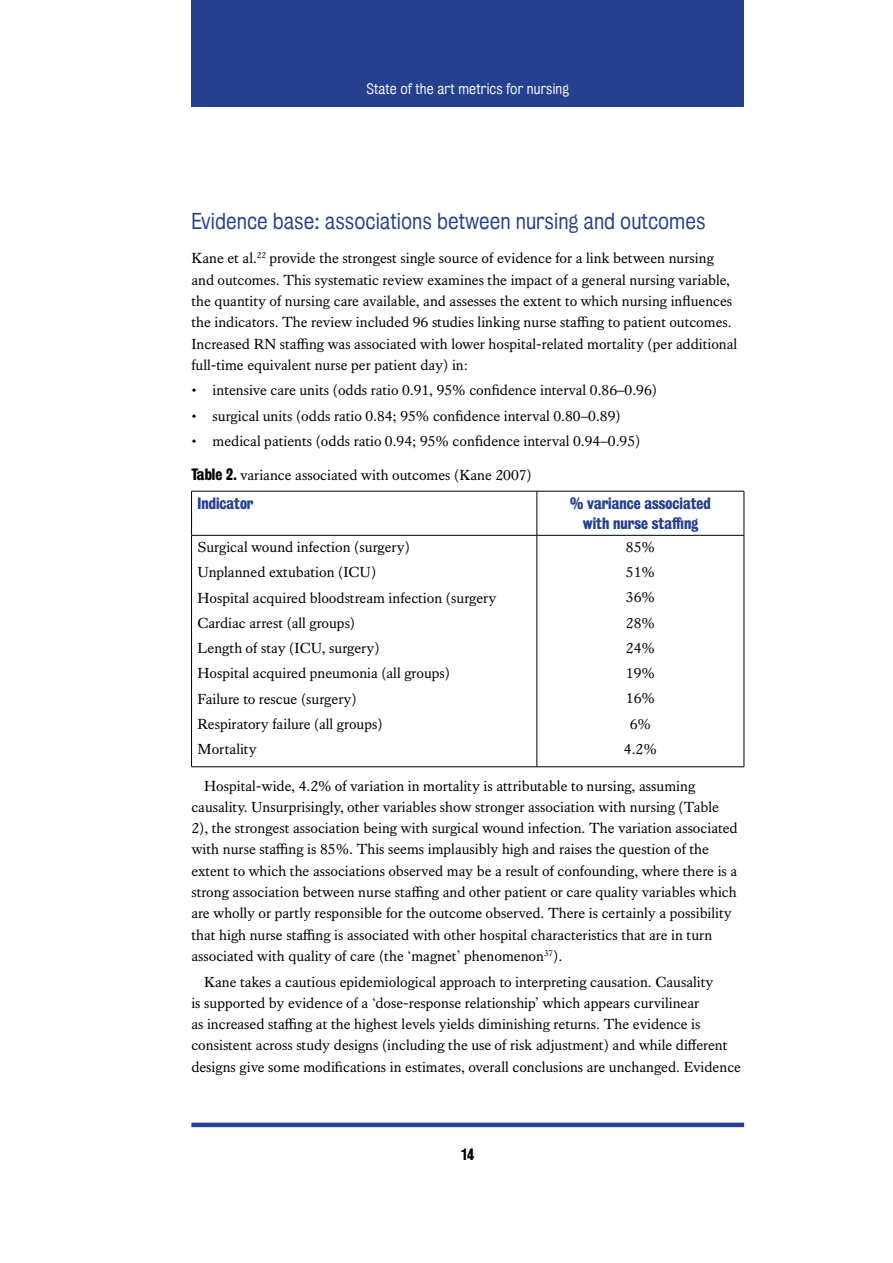
<style>
.page{position:relative;width:893px;height:1263px;background:#fff}
.page>*{position:absolute;margin:0;border:0;box-sizing:border-box;transform-origin:0 0}
.t1{font:21px "Kings Bureau Grot Five One";color:#25408f}
.t2{font:15px/21.3px "Kings Caslon Text";color:#000}
.t3{font:15px/20.1px "Kings Bureau Grot Three Seven";color:#25408f;text-align:center}
.t4{font:15px "Kings Bureau Grot Three Seven";color:#000}
.t5{font:13.8px "Kings Bureau Grot Five One";letter-spacing:.01em;color:#fff}
.s1{font-family:"Kings Bureau Grot Three Seven"}
</style>
<div class="page">
<div style="left:191px;top:0;width:553px;height:106px;background:#25408f"></div>
<hr style="left:191px;top:1123px;width:553px;height:4px;background:#25408f">
<hr style="left:191px;top:491px;width:346px;height:1px;background:#000">
<hr style="left:191px;top:491px;width:1px;height:44px;background:#000">
<hr style="left:537px;top:491px;width:207px;height:1px;background:#000">
<hr style="left:537px;top:491px;width:1px;height:44px;background:#000">
<hr style="left:744px;top:491px;width:1px;height:44px;background:#000">
<hr style="left:191px;top:535px;width:346px;height:1px;background:#000">
<hr style="left:191px;top:535px;width:1px;height:232px;background:#000">
<hr style="left:537px;top:535px;width:207px;height:1px;background:#000">
<hr style="left:537px;top:535px;width:1px;height:232px;background:#000">
<hr style="left:744px;top:535px;width:1px;height:232px;background:#000">
<hr style="left:191px;top:766px;width:346px;height:1px;background:#000">
<hr style="left:537px;top:766px;width:207px;height:1px;background:#000">
<p class="t5" style="left:366px;top:81px;width:204px">State of the art metrics for nursing</p>
<h1 class="t1" style="left:191px;top:210px;width:516px">Evidence base: associations between nursing and outcomes</h1>
<p class="t2" style="left:191px;top:248px;width:547px">Kane et al.<sup>22</sup> provide the strongest single source of evidence for a link between nursing and outcomes. This systematic review examines the impact of a general nursing variable, the quantity of nursing care available, and assesses the extent to which nursing influences the indicators. The review included 96 studies linking nurse staffing to patient outcomes.<br>Increased RN staffing was associated with lower hospital-related mortality (per additional full-time equivalent nurse per patient day) in:</p>
<p class="t2" style="left:191px;top:380px;width:467px">• intensive care units (odds ratio 0.91, 95% confidence interval 0.86–0.96)</p>
<p class="t2" style="left:191px;top:405px;width:431px">• surgical units (odds ratio 0.84; 95% confidence interval 0.80–0.89)</p>
<p class="t2" style="left:191px;top:431px;width:450px">• medical patients (odds ratio 0.94; 95% confidence interval 0.94–0.95)</p>
<p class="t2" style="left:191px;top:465px;width:342px"><span class="s1">Table 2.</span> variance associated with outcomes (Kane 2007)</p>
<p class="t3" style="left:198px;top:493px;width:58px">Indicator</p>
<p class="t3" style="left:570px;top:493px;width:142px">% variance associated with nurse staffing</p>
<p class="t2" style="left:198px;top:534px;width:300px;line-height:25.2px">Surgical wound infection (surgery)<br>Unplanned extubation (ICU)<br>Hospital acquired bloodstream infection (surgery<br>Cardiac arrest (all groups)<br>Length of stay (ICU, surgery)<br>Hospital acquired pneumonia (all groups)<br>Failure to rescue (surgery)<br>Respiratory failure (all groups)<br>Mortality</p>
<p class="t2" style="left:624px;top:534px;width:34px;line-height:25.2px;text-align:center">85%<br>51%<br>36%<br>28%<br>24%<br>19%<br>16%<br>6%<br>4.2%</p>
<p class="t2" style="left:191px;top:775px;width:548px;text-indent:13px">Hospital-wide, 4.2% of variation in mortality is attributable to nursing, assuming causality. Unsurprisingly, other variables show stronger association with nursing (Table 2), the strongest association being with surgical wound infection. The variation associated with nurse staffing is 85%. This seems implausibly high and raises the question of the extent to which the associations observed may be a result of confounding, where there is a strong association between nurse staffing and other patient or care quality variables which are wholly or partly responsible for the outcome observed. There is certainly a possibility that high nurse staffing is associated with other hospital characteristics that are in turn associated with quality of care (the ‘magnet’ phenomenon<sup>37</sup>).</p>
<p class="t2" style="left:191px;top:971px;width:551px;text-indent:13px">Kane takes a cautious epidemiological approach to interpreting causation. Causality<br>is supported by evidence of a ‘dose-response relationship’ which appears curvilinear<br>as increased staffing at the highest levels yields diminishing returns. The evidence is consistent across study designs (including the use of risk adjustment) and while different designs give some modifications in estimates, overall conclusions are unchanged. Evidence</p>
<p class="t4" style="left:461px;top:1146px;width:15px">14</p>
</div>
